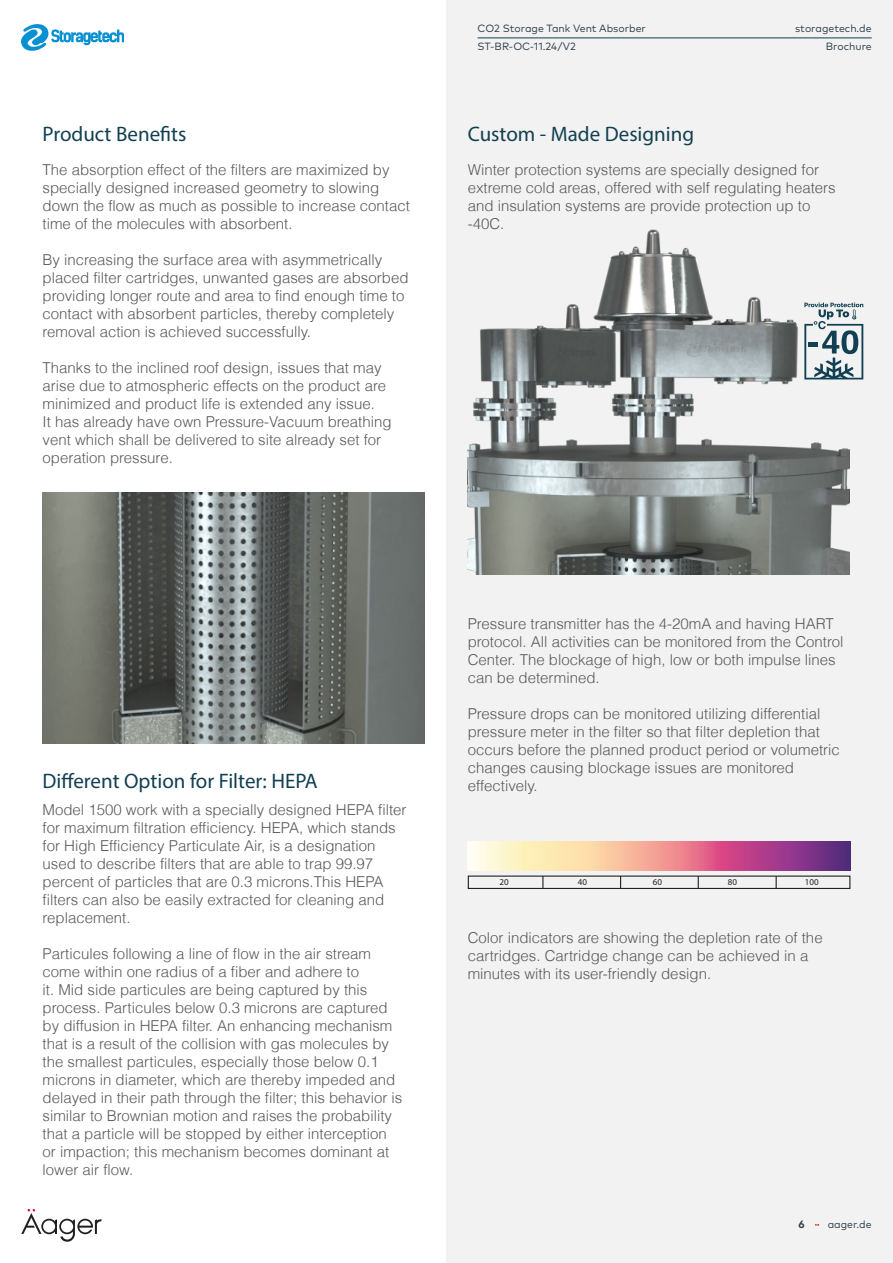
<style>
.page{position:relative;width:893px;height:1263px;background:#fff}
.page>*{position:absolute;margin:0;border:0;box-sizing:border-box;transform-origin:0 0}
.t1{font:21px "Myriad Pro";color:#124051}
.t2{font:300 15px/18px "Helvetica";color:#57585a}
.t3{font:10.5px/17.7px "Mark Pro";color:#2b3d48;text-align:right}
.t4{font:700 10.5px "Mark Pro";color:#2b3e48}
.t5{font:9px "Myriad Pro";color:#231f20}
</style>
<div class="page">
<img style="left:21px;top:24px;width:103px;height:26px">
<svg style="left:21px;top:1209px;width:81px;height:33px"></svg>
<div style="left:446px;top:0;width:447px;height:1263px;background:#f2f2f2"></div>
<hr style="left:477px;top:38px;width:395px;height:1px;background:#124051">
<svg style="left:850px;top:303px;width:13px;height:76px"></svg>
<img style="left:468px;top:229px;width:382px;height:345px">
<img style="left:43px;top:492px;width:382px;height:251px">
<div style="left:468px;top:875px;width:382px;height:14px;border:1px solid #231f20"></div>
<svg style="left:542px;top:876px;width:1px;height:12px"></svg>
<svg style="left:620px;top:876px;width:1px;height:12px"></svg>
<svg style="left:698px;top:876px;width:1px;height:12px"></svg>
<svg style="left:776px;top:876px;width:1px;height:12px"></svg>
<svg style="left:468px;top:841px;width:382px;height:29px;background:#d7949f"></svg>
<p class="t1" style="left:43px;top:121px;width:145px">Product Benefits</p>
<p class="t2" style="left:43px;top:160px;width:369px">The absorption effect of the filters are maximized by specially designed increased geometry to slowing down the flow as much as possible to increase contact time of the molecules with absorbent.</p>
<p class="t2" style="left:43px;top:250px;width:367px">By increasing the surface area with asymmetrically placed filter cartridges, unwanted gases are absorbed providing longer route and area to find enough time to contact with absorbent particles, thereby completely removal action is achieved successfully.</p>
<p class="t2" style="left:43px;top:358px;width:351px">Thanks to the inclined roof design, issues that may arise due to atmospheric effects on the product are minimized and product life is extended any issue.<br>It has already have own Pressure-Vacuum breathing vent which shall be delivered to site already set for operation pressure.</p>
<p class="t3" style="left:477px;top:19px;width:170px">CO2 Storage Tank Vent Absorber</p>
<p class="t3" style="left:477px;top:36px;width:100px">ST-BR-OC-11.24/V2</p>
<p class="t3" style="left:534px;top:36px;width:47px">02.24/V1</p>
<p class="t1" style="left:468px;top:121px;width:228px">Custom - Made Designing</p>
<p class="t3" style="left:795px;top:19px;width:78px">storagetech.de<br>Brochure</p>
<p class="t2" style="left:468px;top:160px;width:369px">Winter protection systems are specially designed for extreme cold areas, offered with self regulating heaters and insulation systems are provide protection up to -40C.</p>
<p class="t1" style="left:43px;top:767px;width:277px">Different Option for Filter: HEPA</p>
<p class="t2" style="left:43px;top:800px;width:365px">Model 1500 work with a specially designed HEPA filter for maximum filtration efficiency. HEPA, which stands for High Efficiency Particulate Air, is a designation used to describe filters that are able to trap 99.97 percent of particles that are 0.3 microns.This HEPA filters can also be easily extracted for cleaning and replacement.</p>
<p class="t2" style="left:43px;top:944px;width:361px">Particules following a line of flow in the air stream come within one radius of a fiber and adhere to<br>it. Mid side particules are being captured by this process. Particules below 0.3 microns are captured by diffusion in HEPA filter. An enhancing mechanism that is a result of the collision with gas molecules by the smallest particules, especially those below 0.1 microns in diameter, which are thereby impeded and delayed in their path through the filter; this behavior is similar to Brownian motion and raises the probability that a particle will be stopped by either interception or impaction; this mechanism becomes dominant at lower air flow.</p>
<p class="t2" style="left:468px;top:614px;width:377px">Pressure transmitter has the 4-20mA and having HART protocol. All activities can be monitored from the Control Center. The blockage of high, low or both impulse lines can be determined.</p>
<p class="t2" style="left:468px;top:704px;width:374px">Pressure drops can be monitored utilizing differential pressure meter in the filter so that filter depletion that occurs before the planned product period or volumetric changes causing blockage issues are monitored effectively.</p>
<p class="t5" style="left:500px;top:876px;width:11px">20</p>
<p class="t5" style="left:578px;top:876px;width:11px">40</p>
<p class="t5" style="left:653px;top:876px;width:11px">60</p>
<p class="t5" style="left:728px;top:876px;width:11px">80</p>
<p class="t5" style="left:805px;top:876px;width:15px">100</p>
<p class="t2" style="left:468px;top:929px;width:356px">Color indicators are showing the depletion rate of the cartridges. Cartridge change can be achieved in a minutes with its user-friendly design.</p>
<p class="t4" style="left:799px;top:1216px;width:8px">6</p>
<p class="t3" style="left:828px;top:1215px;width:46px">aager.de</p>
</div>
